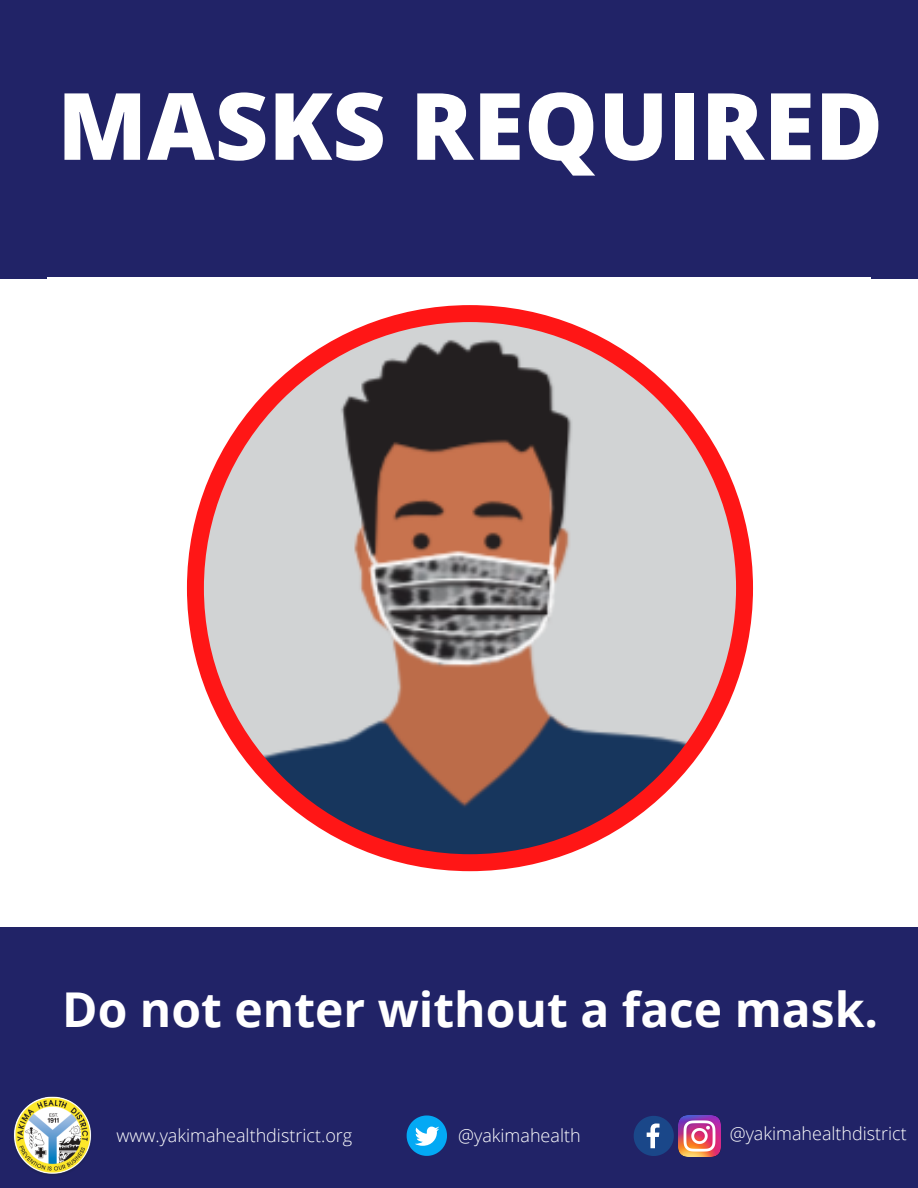
<style>
.page{position:relative;width:918px;height:1188px;background:#fff}
.page>*{position:absolute;margin:0;border:0;box-sizing:border-box;transform-origin:0 0}
.t1{font:800 93px "Open Sans";color:#fff}
.t2{font:700 48px "Open Sans";color:#fff}
.t3{font:300 18px "Open Sans";color:#fff}
</style>
<div class="page">
<div style="left:0;top:0;width:918px;height:278px;background:#212367"></div>
<div style="left:0;top:927px;width:918px;height:261px;background:#212367"></div>
<svg style="left:187px;top:305px;width:566px;height:566px"></svg>
<img style="left:14px;top:1096px;width:77px;height:79px">
<svg style="left:407px;top:1115px;width:40px;height:41px"></svg>
<svg style="left:634px;top:1116px;width:40px;height:40px"></svg>
<img style="left:679px;top:1115px;width:42px;height:42px">
<h1 class="t1" style="left:57px;top:60px;width:827px">MASKS REQUIRED</h1>
<h2 class="t2" style="left:62px;top:976px;width:817px">Do not enter without a face mask.</h2>
<p class="t3" style="left:116px;top:1123px;width:237px">www.yakimahealthdistrict.org</p>
<p class="t3" style="left:458px;top:1123px;width:124px">@yakimahealth</p>
<p class="t3" style="left:730px;top:1120px;width:179px">@yakimahealthdistrict</p>
</div>
